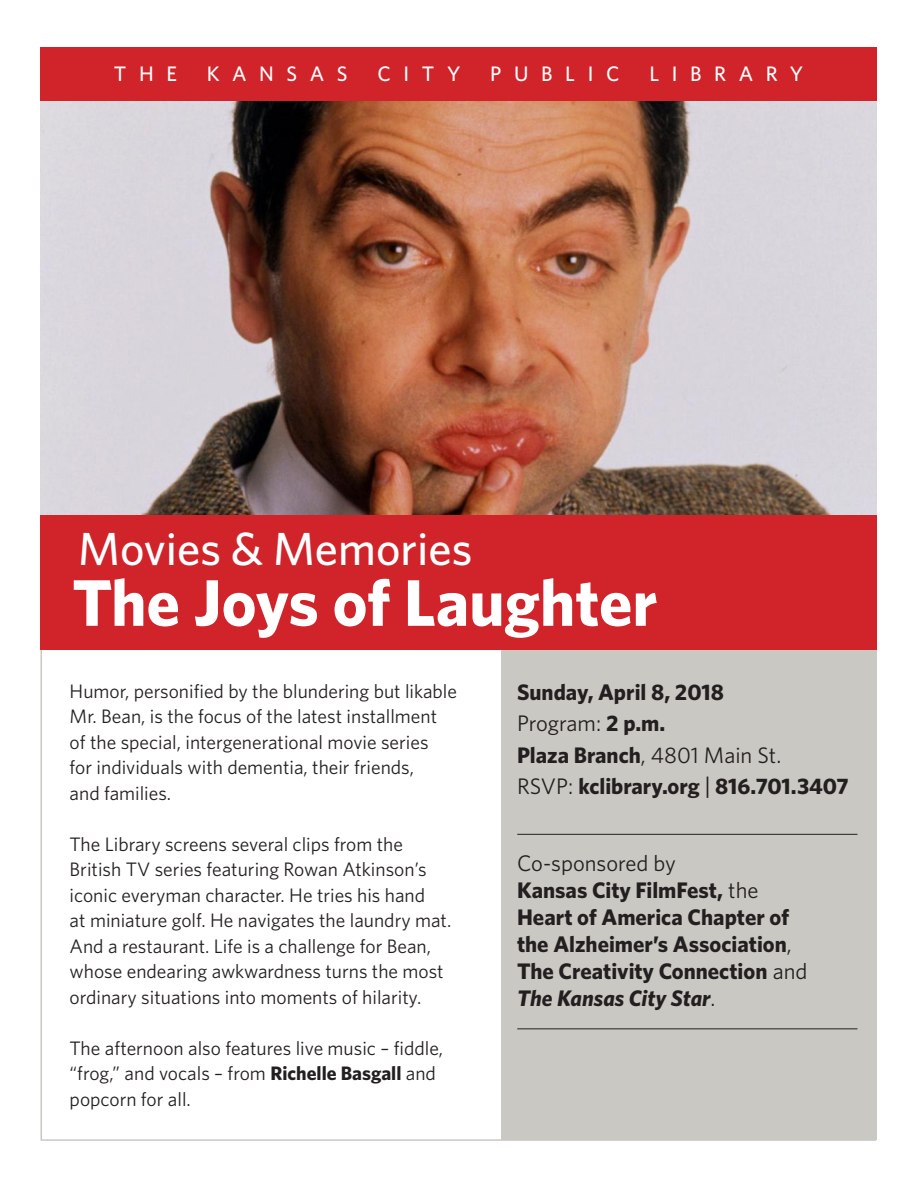
<style>
.page{position:relative;width:918px;height:1188px;background:#fff}
.page>*{position:absolute;margin:0;border:0;box-sizing:border-box;transform-origin:0 0}
.t1{font:700 66px "Whitney";color:#fff}
.t2{font:500 46.5px "Whitney";color:#fff}
.t3{font:700 22.5px/27px "Whitney";color:#231f20}
.t4{font:22.5px "Whitney";color:#231f20}
.t5{font:500 21px "Whitney";letter-spacing:.6em;color:#fff}
.t6{font:19.5px/25.5px "Whitney";color:#231f20}
.s1{font-weight:700}
.s2{font-weight:400}
.s3{font-family:"Lato";font-weight:400}
.s4{font-style:italic}
</style>
<div class="page">
<img style="left:41px;top:101px;width:836px;height:414px">
<div style="left:40px;top:47px;width:838px;height:54px;background:#d1232a"></div>
<div style="left:502px;top:612px;width:375px;height:528px;background:#cac8c3"></div>
<div style="left:40px;top:515px;width:837px;height:134px;background:#d1232a"></div>
<hr style="left:517px;top:834px;width:340px;height:1px;background:#231f20">
<hr style="left:517px;top:1028px;width:340px;height:1px;background:#231f20">
<p class="t5" style="left:114px;top:61px;width:65px">THE</p>
<p class="t5" style="left:207px;top:61px;width:142px">KANSAS</p>
<p class="t5" style="left:377px;top:61px;width:85px">CITY</p>
<p class="t5" style="left:490px;top:61px;width:131px">PUBLIC</p>
<p class="t5" style="left:649px;top:61px;width:155px">LIBRARY</p>
<p class="t2" style="left:78px;top:521px;width:395px">Movies &amp; Memories</p>
<p class="t1" style="left:72px;top:563px;width:587px">The Joys of Laughter</p>
<p class="t6" style="left:70px;top:678px;width:389px">Humor, personified by the blundering but likable Mr. Bean, is the focus of the latest installment of the special, intergenerational movie series<br>for individuals with dementia, their friends,<br>and families.</p>
<p class="t6" style="left:70px;top:831px;width:383px">The Library screens several clips from the British TV series featuring Rowan Atkinson’s iconic everyman character. He tries his hand<br>at miniature golf. He navigates the laundry mat.<br>And a restaurant. Life is a challenge for Bean, whose endearing awkwardness turns the most ordinary situations into moments of hilarity.</p>
<p class="t6" style="left:70px;top:1035px;width:375px">The afternoon also features live music – fiddle, “frog,” and vocals – from <span class="s1">Richelle Basgall</span> and popcorn for all.</p>
<p class="t3" style="left:517px;top:678px;width:208px">Sunday, April 8, 2018</p>
<p class="t4" style="left:517px;top:710px;width:150px">Program: <span class="s1">2 p.m.</span></p>
<p class="t4" style="left:517px;top:742px;width:266px"><span class="s1">Plaza Branch</span>, 4801 Main St.</p>
<p class="t3" style="left:517px;top:772px;width:333px"><span class="s2">RSVP:</span> kclibrary.org <span class="s3">|</span> 816.701.3407</p>
<p class="t4" style="left:517px;top:850px;width:160px">Co-sponsored by</p>
<p class="t3" style="left:517px;top:876px;width:243px">Kansas City FilmFest, <span class="s2">the</span></p>
<p class="t3" style="left:517px;top:903px;width:273px">Heart of America Chapter of</p>
<p class="t3" style="left:517px;top:930px;width:292px">the Alzheimer’s Association<span class="s2">,<br></span>The Creativity Connection <span class="s2">and<br></span><span class="s4">The Kansas City Star</span><span class="s2">.</span></p>
</div>
